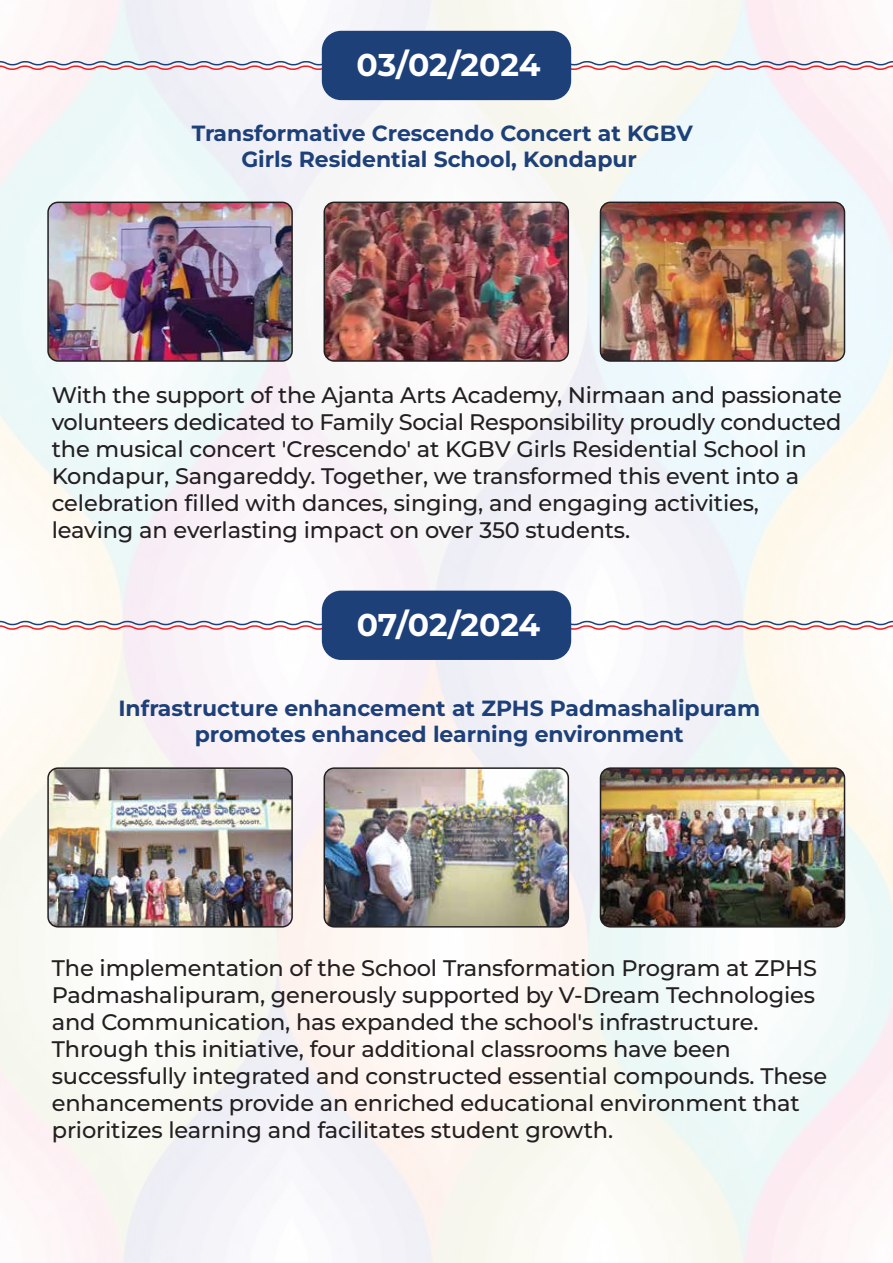
<style>
.page{position:relative;width:893px;height:1263px;background:#fff}
.page>*{position:absolute;margin:0;border:0;box-sizing:border-box;transform-origin:0 0}
.t1{font:700 31.5px "Montserrat";letter-spacing:-.005em;color:#fff}
.t2{font:500 22.5px/27px "Montserrat";letter-spacing:-.005em;color:#231f20}
.t3{font:700 21.9px/26.4px "Montserrat";color:#1d4078;text-align:center}
</style>
<div class="page">
<img style="left:0;top:0;width:893px;height:1263px">
<svg style="left:0;top:60px;width:893px;height:11px"></svg>
<div style="left:322px;top:31px;width:249px;height:69px;background:#1d4078;border-radius:19px"></div>
<img style="left:48px;top:202px;width:244px;height:159px">
<div style="left:47px;top:202px;width:246px;height:160px;border:2px solid #231f20;border-radius:10px"></div>
<img style="left:324px;top:202px;width:244px;height:159px">
<div style="left:324px;top:202px;width:245px;height:160px;border:2px solid #231f20;border-radius:10px"></div>
<img style="left:600px;top:202px;width:244px;height:159px">
<div style="left:600px;top:202px;width:245px;height:160px;border:2px solid #231f20;border-radius:10px"></div>
<svg style="left:0;top:620px;width:893px;height:10px"></svg>
<div style="left:322px;top:591px;width:249px;height:69px;background:#1d4078;border-radius:19px"></div>
<img style="left:48px;top:768px;width:244px;height:159px">
<div style="left:47px;top:767px;width:246px;height:160px;border:2px solid #231f20;border-radius:10px"></div>
<img style="left:324px;top:768px;width:244px;height:159px">
<div style="left:324px;top:767px;width:245px;height:160px;border:2px solid #231f20;border-radius:10px"></div>
<img style="left:600px;top:768px;width:244px;height:159px">
<div style="left:600px;top:767px;width:245px;height:160px;border:2px solid #231f20;border-radius:10px"></div>
<h1 class="t1" style="left:357px;top:44px;width:185px">03/02/2024</h1>
<p class="t3" style="left:192px;top:119px;width:503px">Transformative Crescendo Concert at KGBV<br>Girls Residential School, Kondapur</p>
<p class="t2" style="left:52px;top:380px;width:792px">With the support of the Ajanta Arts Academy, Nirmaan and passionate volunteers dedicated to Family Social Responsibility proudly conducted the musical concert 'Crescendo' at KGBV Girls Residential School in Kondapur, Sangareddy. Together, we transformed this event into a celebration filled with dances, singing, and engaging activities, leaving an everlasting impact on over 350 students.</p>
<h1 class="t1" style="left:357px;top:604px;width:185px">07/02/2024</h1>
<p class="t3" style="left:118px;top:694px;width:643px">Infrastructure enhancement at ZPHS Padmashalipuram promotes enhanced learning environment</p>
<p class="t2" style="left:52px;top:954px;width:777px">The implementation of the School Transformation Program at ZPHS Padmashalipuram, generously supported by V-Dream Technologies and Communication, has expanded the school's infrastructure.<br>Through this initiative, four additional classrooms have been successfully integrated and constructed essential compounds. These enhancements provide an enriched educational environment that prioritizes learning and facilitates student growth.</p>
</div>
